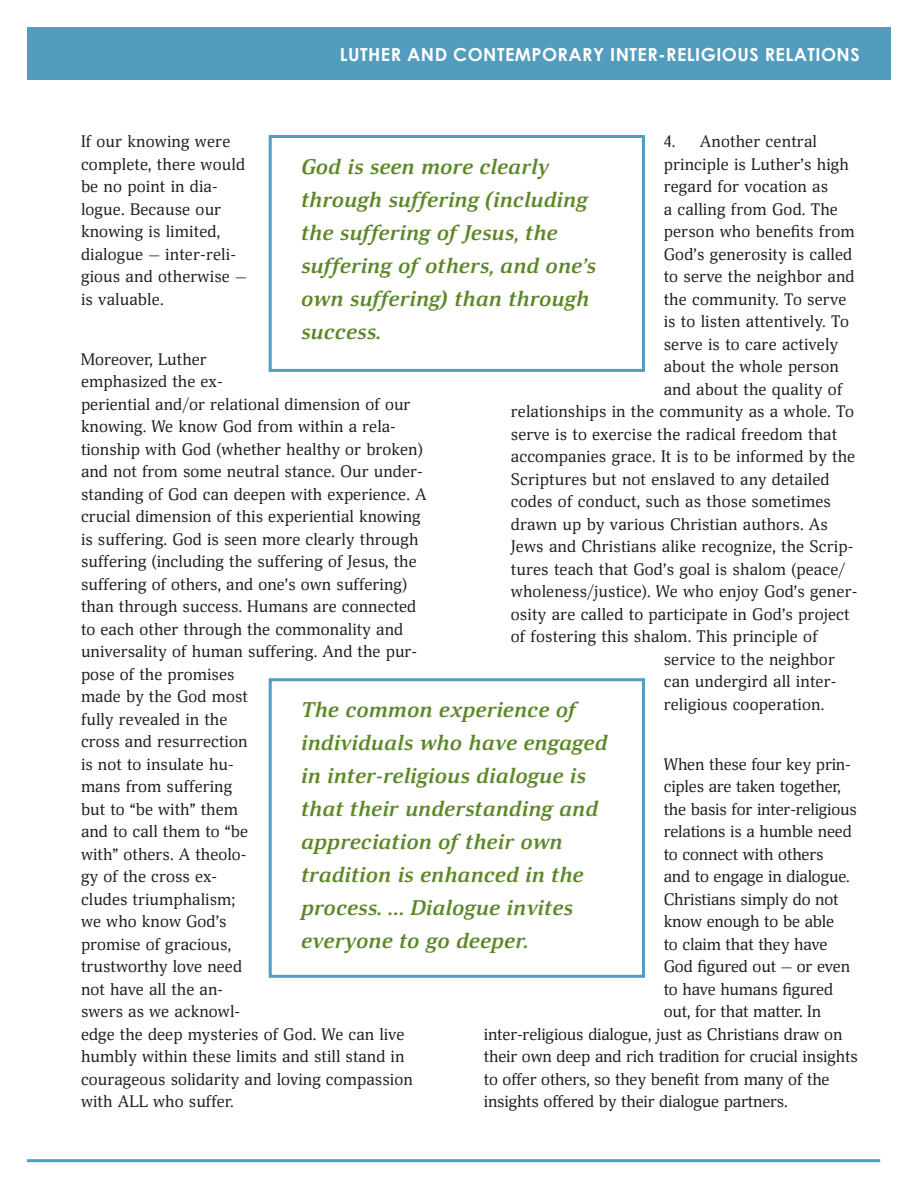
<style>
.page{position:relative;width:918px;height:1188px;background:#fff}
.page>*{position:absolute;margin:0;border:0;box-sizing:border-box;transform-origin:0 0}
.t1{font:italic 700 21px/33px "Deca Serif";color:#5c8727}
.t2{font:700 18px "Century Gothic";letter-spacing:.025em;color:#fff}
.t3{font:16.5px/22.5px "Deca Serif";letter-spacing:.005em;color:#231f20}
</style>
<div class="page">
<div style="left:269px;top:135px;width:376px;height:237px;border:3px solid #529cbe"></div>
<div style="left:269px;top:678px;width:376px;height:300px;border:3px solid #529cbe"></div>
<div style="left:27px;top:28px;width:864px;height:52px;background:#529cbe"></div>
<hr style="left:27px;top:1159px;width:853px;height:3px;background:#529cbe">
<p class="t2" style="left:340px;top:41px;width:521px">LUTHER AND CONTEMPORARY INTER-RELIGIOUS RELATIONS</p>
<p class="t3" style="left:81px;top:131px;width:167px">If our knowing were complete, there would be no point in dia&shy;logue. Because our knowing is limited, dialogue — inter-reli&shy;gious and otherwise — is valuable.</p>
<p class="t3" style="left:664px;top:131px;width:155px">4. Another central</p>
<p class="t3" style="left:664px;top:154px;width:187px">principle is Luther’s high</p>
<p class="t3" style="left:664px;top:176px;width:166px">regard for vocation as</p>
<p class="t3" style="left:664px;top:199px;width:176px">a calling from God. The</p>
<p class="t3" style="left:664px;top:221px;width:193px">person who benefits from</p>
<p class="t3" style="left:664px;top:244px;width:190px">God’s generosity is called</p>
<p class="t3" style="left:664px;top:266px;width:192px">to serve the neighbor and</p>
<p class="t3" style="left:664px;top:289px;width:184px">the community. To serve</p>
<p class="t3" style="left:664px;top:311px;width:187px">is to listen attentively. To</p>
<p class="t3" style="left:664px;top:334px;width:176px">serve is to care actively</p>
<p class="t3" style="left:664px;top:356px;width:177px">about the whole person</p>
<p class="t3" style="left:664px;top:379px;width:180px">and about the quality of</p>
<p class="t3" style="left:511px;top:401px;width:345px">relationships in the community as a whole. To</p>
<p class="t3" style="left:511px;top:424px;width:328px">serve is to exercise the radical freedom that</p>
<p class="t3" style="left:511px;top:446px;width:346px">accompanies grace. It is to be informed by the</p>
<p class="t3" style="left:511px;top:469px;width:320px">Scriptures but not enslaved to any detailed</p>
<p class="t3" style="left:511px;top:491px;width:322px">codes of conduct, such as those sometimes</p>
<p class="t3" style="left:511px;top:514px;width:319px">drawn up by various Christian authors. As</p>
<p class="t3" style="left:511px;top:536px;width:344px">Jews and Christians alike recognize, the Scrip-</p>
<p class="t3" style="left:511px;top:559px;width:336px">tures teach that God’s goal is shalom (peace/</p>
<p class="t3" style="left:511px;top:581px;width:348px">wholeness/justice). We who enjoy God’s gener-</p>
<p class="t3" style="left:511px;top:604px;width:340px">osity are called to participate in God’s project</p>
<p class="t3" style="left:511px;top:626px;width:308px">of fostering this shalom. This principle of</p>
<p class="t3" style="left:664px;top:649px;width:173px">service to the neighbor</p>
<p class="t3" style="left:664px;top:671px;width:174px">can undergird all inter-</p>
<p class="t3" style="left:664px;top:694px;width:162px">religious cooperation.</p>
<p class="t1" style="left:301px;top:151px;width:296px">God is seen more clearly through suffering (including the suffering of Jesus, the suffering of others, and one’s own suffering) than through success.</p>
<p class="t3" style="left:81px;top:348px;width:347px">Moreover, Luther<br>emphasized the ex-<br>periential and/or relational dimension of our knowing. We know God from within a rela&shy;tionship with God (whether healthy or broken) and not from some neutral stance. Our under&shy;standing of God can deepen with experience. A crucial dimension of this experiential knowing is suffering. God is seen more clearly through suffering (including the suffering of Jesus, the suffering of others, and one’s own suffering) than through success. Humans are connected to each other through the commonality and universality of human suffering. And the pur&shy;pose of the promises<br>made by the God most<br>fully revealed in the<br>cross and resurrection<br>is not to insulate hu-<br>mans from suffering<br>but to “be with” them<br>and to call them to “be<br>with” others. A theolo-<br>gy of the cross ex-<br>cludes triumphalism;<br>we who know God’s<br>promise of gracious,<br>trustworthy love need<br>not have all the an-<br>swers as we acknowl-<br>edge the deep mysteries of God. We can live humbly within these limits and still stand in courageous solidarity and loving compassion with ALL who suffer.</p>
<p class="t1" style="left:301px;top:694px;width:308px">The common experience of individuals who have engaged in inter-religious dialogue is that their understanding and appreciation of their own tradition is enhanced in the process. ... Dialogue invites everyone to go deeper.</p>
<p class="t3" style="left:664px;top:753px;width:189px">When these four key prin-</p>
<p class="t3" style="left:664px;top:776px;width:179px">ciples are taken together,</p>
<p class="t3" style="left:664px;top:798px;width:195px">the basis for inter-religious</p>
<p class="t3" style="left:664px;top:821px;width:190px">relations is a humble need</p>
<p class="t3" style="left:664px;top:843px;width:161px">to connect with others</p>
<p class="t3" style="left:664px;top:866px;width:188px">and to engage in dialogue.</p>
<p class="t3" style="left:664px;top:888px;width:176px">Christians simply do not</p>
<p class="t3" style="left:664px;top:911px;width:172px">know enough to be able</p>
<p class="t3" style="left:664px;top:933px;width:165px">to claim that they have</p>
<p class="t3" style="left:664px;top:956px;width:188px">God figured out — or even</p>
<p class="t3" style="left:664px;top:978px;width:171px">to have humans figured</p>
<p class="t3" style="left:664px;top:1001px;width:159px">out, for that matter. In</p>
<p class="t3" style="left:484px;top:1023px;width:360px">inter-religious dialogue, just as Christians draw on</p>
<p class="t3" style="left:484px;top:1046px;width:375px">their own deep and rich tradition for crucial insights</p>
<p class="t3" style="left:484px;top:1068px;width:347px">to offer others, so they benefit from many of the</p>
<p class="t3" style="left:484px;top:1091px;width:305px">insights offered by their dialogue partners.</p>
</div>
